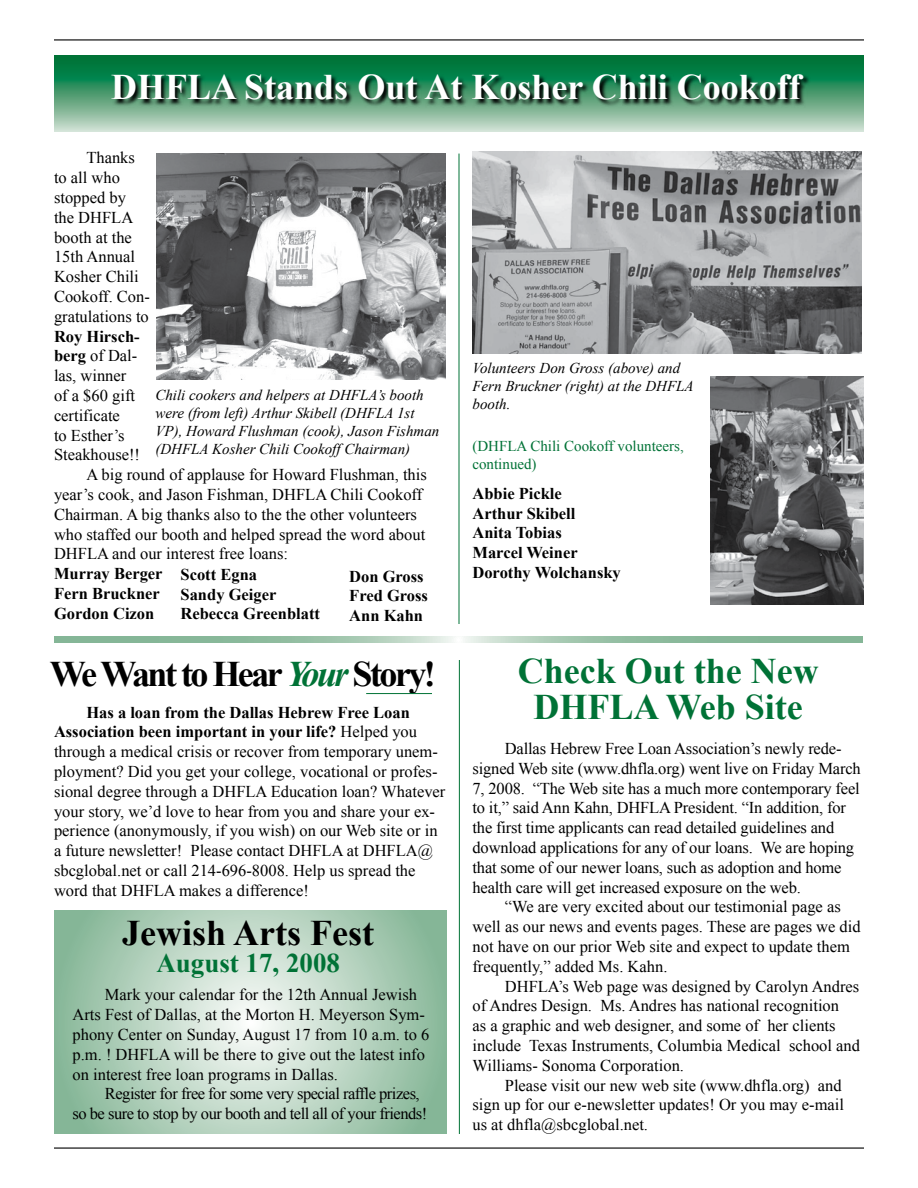
<style>
.page{position:relative;width:918px;height:1188px;background:#fff}
.page>*{position:absolute;margin:0;border:0;box-sizing:border-box;transform-origin:0 0}
.t1{font:700 36px "Times New Roman";color:#fff}
.t2{font:700 36px "Times New Roman";color:#007236}
.t3{font:700 36px "Times New Roman";letter-spacing:-.07em;color:#000}
.t4{font:700 36px "Times New Roman";color:#000}
.t5{font:700 27px "Times New Roman";color:#007236}
.t6{font:16.5px/19.8px "Times New Roman";color:#000}
.t7{font:700 16.5px/19.8px "Times New Roman";color:#000}
.t8{font:16.5px/19.8px "Times New Roman";letter-spacing:-.03em;color:#000}
.t9{font:italic 15px/18px "Times New Roman";color:#000}
.t10{font:15px/18px "Times New Roman";color:#007236}
.s1{font-weight:700}
.s2{font-style:italic;color:#007236}
</style>
<div class="page">
<svg style="left:54px;top:56px;width:810px;height:76px;background:#5ea680"></svg>
<hr style="left:54px;top:39px;width:810px;height:1px;background:#000">
<hr style="left:54px;top:1148px;width:810px;height:1px;background:#000">
<svg style="left:54px;top:910px;width:393px;height:224px;background:#b4d1bd"></svg>
<svg style="left:112px;top:73px;width:698px;height:34px;background:#286e4c"></svg>
<hr style="left:366px;top:693px;width:66px;height:1px;background:#007236">
<svg style="left:54px;top:636px;width:808px;height:7px;background:#9bc3a9"></svg>
<img style="left:157px;top:154px;width:289px;height:226px">
<img style="left:710px;top:376px;width:154px;height:228px">
<hr style="left:459px;top:154px;width:1px;height:470px;background:#007236">
<hr style="left:459px;top:660px;width:1px;height:474px;background:#007236">
<img style="left:472px;top:152px;width:390px;height:202px">
<h1 class="t1" style="left:111px;top:62px;width:691px">DHFLA Stands Out At Kosher Chili Cookoff</h1>
<p class="t6" style="left:54px;top:148px;width:97px;text-indent:32px">Thanks to all who stopped by the DHFLA booth at the<br>15th Annual<br>Kosher Chili<br>Cookoff. Con&shy;gratulations to</p>
<p class="t7" style="left:54px;top:326px;width:87px">Roy Hirsch-</p>
<p class="t6" style="left:54px;top:346px;width:85px"><span class="s1">berg</span> of Dal-</p>
<p class="t6" style="left:54px;top:365px;width:74px">las, winner</p>
<p class="t6" style="left:54px;top:385px;width:83px">of a $60 gift</p>
<p class="t6" style="left:54px;top:405px;width:67px">certificate</p>
<p class="t6" style="left:54px;top:425px;width:72px">to Esther’s</p>
<p class="t6" style="left:54px;top:445px;width:88px">Steakhouse!!</p>
<p class="t6" style="left:86px;top:464px;width:342px">A big round of applause for Howard Flushman, this</p>
<p class="t6" style="left:54px;top:484px;width:370px">year’s cook, and Jason Fishman, DHFLA Chili Cookoff</p>
<p class="t6" style="left:54px;top:504px;width:364px">Chairman. A big thanks also to the the other volunteers</p>
<p class="t6" style="left:54px;top:524px;width:373px">who staffed our booth and helped spread the word about</p>
<p class="t6" style="left:54px;top:544px;width:236px">DHFLA and our interest free loans:</p>
<p class="t7" style="left:54px;top:563px;width:110px">Murray Berger<br>Fern Bruckner<br>Gordon Cizon</p>
<p class="t7" style="left:181px;top:564px;width:141px">Scott Egna<br>Sandy Geiger<br>Rebecca Greenblatt</p>
<p class="t9" style="left:155px;top:386px;width:285px">Chili cookers and helpers at DHFLA’s booth were (from left) Arthur Skibell (DHFLA 1st VP), Howard Flushman (cook), Jason Fishman (DHFLA Kosher Chili Cookoff Chairman)</p>
<p class="t7" style="left:349px;top:566px;width:80px">Don Gross<br>Fred Gross<br>Ann Kahn</p>
<h1 class="t3" style="left:50px;top:649px;width:388px">We Want to Hear <span class="s2">Your</span> Story!</h1>
<p class="t7" style="left:86px;top:702px;width:325px">Has a loan from the Dallas Hebrew Free Loan</p>
<p class="t6" style="left:54px;top:722px;width:393px"><span class="s1">Association been important in your life?</span> Helped you through a medical crisis or recover from temporary unem&shy;ployment? Did you get your college, vocational or profes&shy;sional degree through a DHFLA Education loan? Whatever your story, we’d love to hear from you and share your ex&shy;perience (anonymously, if you wish) on our Web site or in a future newsletter! Please contact DHFLA at DHFLA@ sbcglobal.net or call 214-696-8008. Help us spread the word that DHFLA makes a difference!</p>
<h1 class="t4" style="left:122px;top:908px;width:253px">Jewish Arts Fest</h1>
<h2 class="t5" style="left:156px;top:945px;width:185px">August 17, 2008</h2>
<p class="t6" style="left:73px;top:985px;width:358px;text-indent:32px">Mark your calendar for the 12th Annual Jewish Arts Fest of Dallas, at the Morton H. Meyerson Sym&shy;phony Center on Sunday, August 17 from 10 a.m. to 6 p.m. ! DHFLA will be there to give out the latest info on interest free loan programs in Dallas.</p>
<p class="t8" style="left:73px;top:1084px;width:356px;text-indent:32px">Register for free for some very special raffle prizes, so be sure to stop by our booth and tell all of your friends!</p>
<p class="t9" style="left:472px;top:359px;width:223px">Volunteers Don Gross (above) and<br>Fern Bruckner (right) at the DHFLA booth.</p>
<p class="t10" style="left:472px;top:437px;width:213px">(DHFLA Chili Cookoff volunteers, continued)</p>
<p class="t7" style="left:472px;top:483px;width:150px">Abbie Pickle<br>Arthur Skibell<br>Anita Tobias<br>Marcel Weiner<br>Dorothy Wolchansky</p>
<h1 class="t2" style="left:518px;top:646px;width:302px">Check Out the New</h1>
<h1 class="t2" style="left:534px;top:682px;width:271px">DHFLA Web Site</h1>
<p class="t6" style="left:472px;top:738px;width:390px;text-indent:32px">Dallas Hebrew Free Loan Association’s newly rede&shy;signed Web site (www.dhfla.org) went live on Friday March 7, 2008. “The Web site has a much more contemporary feel to it,” said Ann Kahn, DHFLA President. “In addition, for the first time applicants can read detailed guidelines and download applications for any of our loans. We are hoping that some of our newer loans, such as adoption and home health care will get increased exposure on the web.</p>
<p class="t6" style="left:472px;top:897px;width:390px;text-indent:32px">“We are very excited about our testimonial page as well as our news and events pages. These are pages we did not have on our prior Web site and expect to update them frequently,” added Ms. Kahn.</p>
<p class="t6" style="left:472px;top:976px;width:389px;text-indent:32px">DHFLA’s Web page was designed by Carolyn Andres of Andres Design. Ms. Andres has national recognition<br>as a graphic and web designer, and some of her clients include Texas Instruments, Columbia Medical school and Williams- Sonoma Corporation.</p>
<p class="t6" style="left:472px;top:1075px;width:373px;text-indent:32px">Please visit our new web site (www.dhfla.org) and sign up for our e-newsletter updates! Or you may e-mail us at dhfla@sbcglobal.net.</p>
</div>
